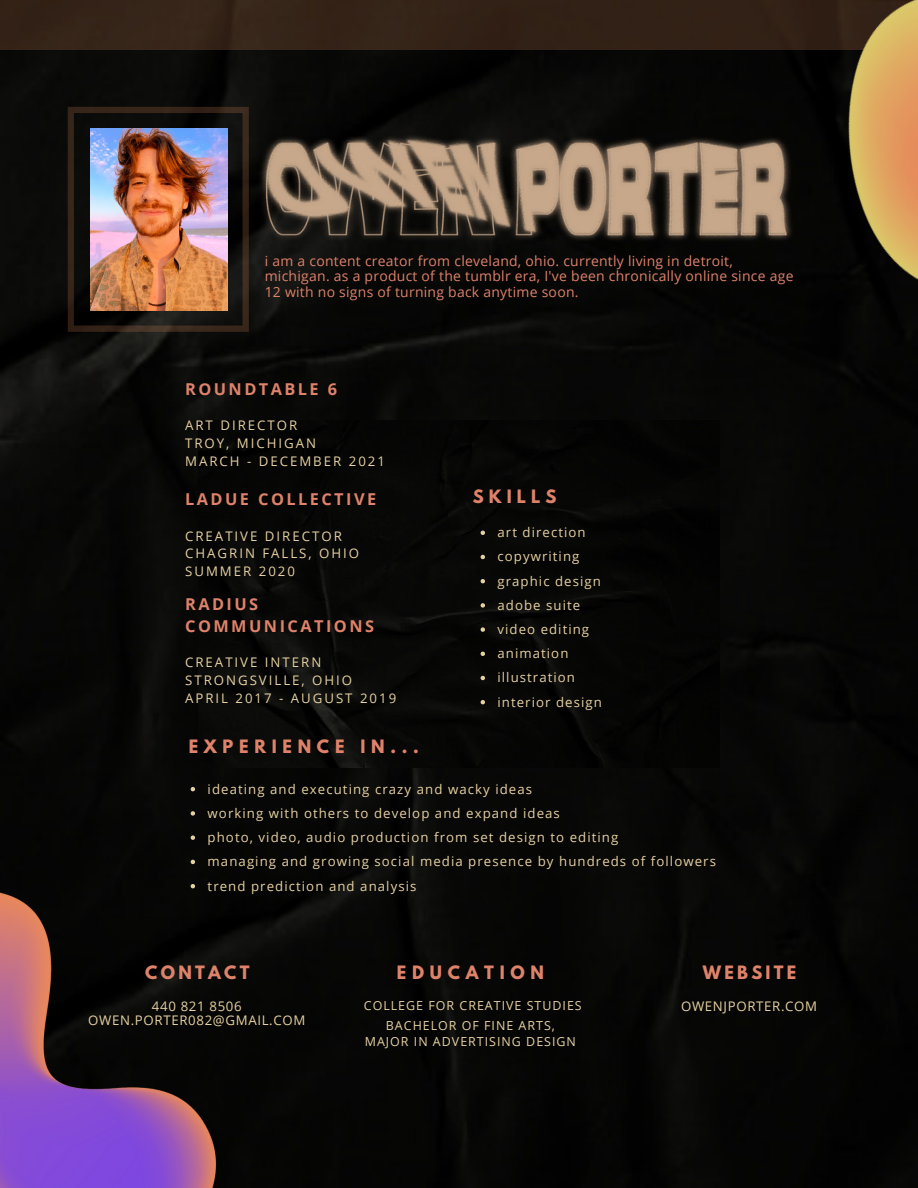
<style>
.page{position:relative;width:918px;height:1188px;background:#fff}
.page>*{position:absolute;margin:0;border:0;box-sizing:border-box;transform-origin:0 0}
.t1{font:700 16.35px/22px "Open Sans";letter-spacing:.15em;color:#df826a}
.t2{font:700 16.35px "League Spartan";letter-spacing:.35em;color:#df826a}
.t3{font:700 16.35px "League Spartan";letter-spacing:.2em;color:#df826a}
.t4{font:13.95px/15.8px "Open Sans";letter-spacing:.02em;color:#df826a}
.t5{font:13.2px "Open Sans";letter-spacing:.08em;color:#e6d1a2}
.t6{font:13.2px "Open Sans";letter-spacing:.15em;color:#e6d1a2}
.t7{font:13.2px "Open Sans";letter-spacing:.05em;color:#e6d1a2}
.t8{font:12.45px "Open Sans";letter-spacing:.08em;color:#e6d1a2}
</style>
<div class="page">
<div style="left:0;top:49px;width:918px;height:1139px;background:#070706"></div>
<svg style="left:68px;top:107px;width:181px;height:225px;background:#1a1511"></svg>
<div style="left:0;top:0;width:918px;height:49px;background:#342217"></div>
<img style="left:0;top:874px;width:306px;height:314px">
<img style="left:750px;top:0;width:168px;height:552px">
<img style="left:90px;top:129px;width:138px;height:182px">
<div style="left:198px;top:420px;width:521px;height:348px;background:#060605"></div>
<img style="left:255px;top:129px;width:540px;height:124px">
<svg style="left:191px;top:787px;width:4px;height:4px"></svg>
<svg style="left:191px;top:811px;width:4px;height:5px"></svg>
<svg style="left:191px;top:835px;width:4px;height:5px"></svg>
<svg style="left:191px;top:860px;width:4px;height:4px"></svg>
<svg style="left:191px;top:884px;width:4px;height:4px"></svg>
<svg style="left:481px;top:531px;width:4px;height:4px"></svg>
<svg style="left:481px;top:555px;width:4px;height:4px"></svg>
<svg style="left:481px;top:579px;width:4px;height:4px"></svg>
<svg style="left:481px;top:603px;width:4px;height:5px"></svg>
<svg style="left:481px;top:627px;width:4px;height:5px"></svg>
<svg style="left:481px;top:652px;width:4px;height:4px"></svg>
<svg style="left:481px;top:676px;width:4px;height:4px"></svg>
<svg style="left:481px;top:700px;width:4px;height:4px"></svg>
<p class="t4" style="left:265px;top:252px;width:530px">i am a content creator from cleveland, ohio. currently living in detroit, michigan. as a product of the tumblr era, I've been chronically online since age<br>12 with no signs of turning back anytime soon.</p>
<p class="t1" style="left:185px;top:378px;width:154px">ROUNDTABLE 6</p>
<p class="t6" style="left:185px;top:416px;width:114px">ART DIRECTOR</p>
<p class="t6" style="left:185px;top:434px;width:133px">TROY, MICHIGAN</p>
<p class="t6" style="left:185px;top:452px;width:201px">MARCH - DECEMBER 2021</p>
<p class="t2" style="left:473px;top:489px;width:85px">SKILLS</p>
<p class="t1" style="left:185px;top:488px;width:193px">LADUE COLLECTIVE</p>
<p class="t6" style="left:185px;top:527px;width:158px">CREATIVE DIRECTOR</p>
<p class="t6" style="left:185px;top:544px;width:176px">CHAGRIN FALLS, OHIO</p>
<p class="t6" style="left:185px;top:562px;width:111px">SUMMER 2020</p>
<p class="t5" style="left:498px;top:523px;width:90px">art direction</p>
<p class="t5" style="left:498px;top:547px;width:83px">copywriting</p>
<p class="t5" style="left:498px;top:571px;width:105px">graphic design</p>
<p class="t5" style="left:498px;top:596px;width:84px">adobe suite</p>
<p class="t5" style="left:498px;top:620px;width:93px">video editing</p>
<p class="t5" style="left:498px;top:644px;width:72px">animation</p>
<p class="t5" style="left:498px;top:668px;width:79px">illustration</p>
<p class="t5" style="left:498px;top:692px;width:106px">interior design</p>
<p class="t1" style="left:185px;top:593px;width:190px">RADIUS<br>COMMUNICATIONS</p>
<p class="t6" style="left:185px;top:653px;width:138px">CREATIVE INTERN</p>
<p class="t6" style="left:185px;top:671px;width:169px">STRONGSVILLE, OHIO</p>
<p class="t6" style="left:185px;top:689px;width:213px">APRIL 2017 - AUGUST 2019</p>
<p class="t2" style="left:189px;top:739px;width:232px">EXPERIENCE IN...</p>
<p class="t5" style="left:208px;top:779px;width:326px">ideating and executing crazy and wacky ideas</p>
<p class="t5" style="left:208px;top:804px;width:354px">working with others to develop and expand ideas</p>
<p class="t5" style="left:208px;top:828px;width:412px">photo, video, audio production from set design to editing</p>
<p class="t5" style="left:208px;top:852px;width:510px">managing and growing social media presence by hundreds of followers</p>
<p class="t5" style="left:208px;top:876px;width:210px">trend prediction and analysis</p>
<p class="t3" style="left:145px;top:965px;width:106px">CONTACT</p>
<p class="t7" style="left:152px;top:997px;width:91px">440 821 8506</p>
<p class="t7" style="left:88px;top:1011px;width:219px">OWEN.PORTER082@GMAIL.COM</p>
<p class="t2" style="left:397px;top:965px;width:149px">EDUCATION</p>
<p class="t8" style="left:364px;top:996px;width:219px">COLLEGE FOR CREATIVE STUDIES</p>
<p class="t8" style="left:386px;top:1016px;width:171px">BACHELOR OF FINE ARTS,</p>
<p class="t8" style="left:365px;top:1033px;width:213px">MAJOR IN ADVERTISING DESIGN</p>
<p class="t3" style="left:703px;top:965px;width:95px">WEBSITE</p>
<p class="t7" style="left:681px;top:997px;width:138px">OWENJPORTER.COM</p>
</div>
